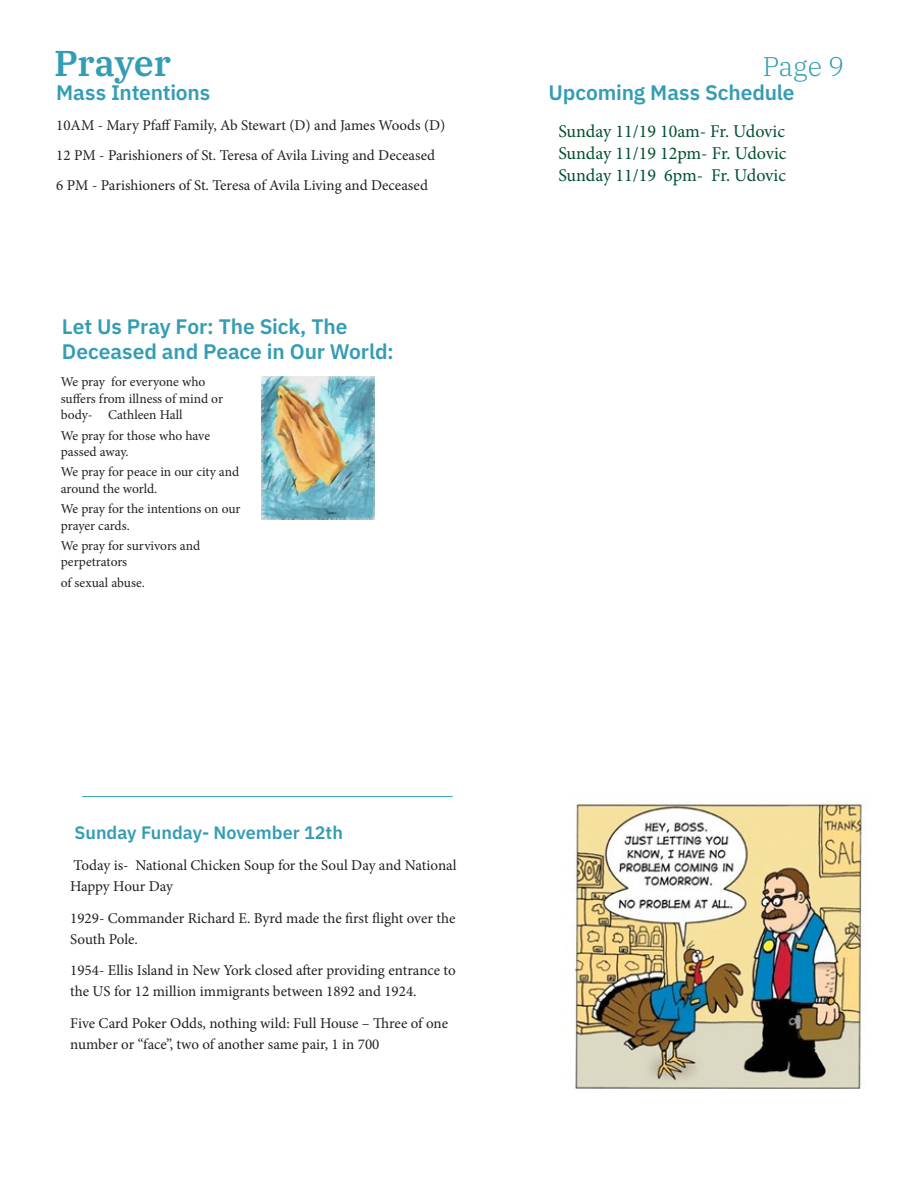
<style>
.page{position:relative;width:918px;height:1188px;background:#fff}
.page>*{position:absolute;margin:0;border:0;box-sizing:border-box;transform-origin:0 0}
.t1{font:36px "IBM Plex Serif Sm Bld";letter-spacing:-.01em;color:#349db3}
.t2{font:300 27px "IBM Plex Serif";color:#349db3}
.t3{font:21px/25.2px "IBM Plex Sans Sm Bld";letter-spacing:-.01em;color:#349db3}
.t4{font:18px/21.6px "Minion Pro";color:#00502e;text-align:justify}
.t5{font:18px "IBM Plex Sans Sm Bld";color:#349db3}
.t6{font:15px/21px "Minion Pro";color:#231f20}
.t7{font:13.5px/16.2px "Minion Pro";letter-spacing:-.005em;color:#231f20}
</style>
<div class="page">
<img style="left:261px;top:377px;width:114px;height:143px">
<hr style="left:82px;top:796px;width:371px;height:1px;background:#349db3">
<img style="left:574px;top:802px;width:293px;height:287px">
<h1 class="t1" style="left:54px;top:34px;width:119px">Prayer</h1>
<h3 class="t3" style="left:56px;top:78px;width:155px">Mass Intentions</h3>
<p class="t6" style="left:56px;top:110px;width:391px;line-height:30px">10AM - Mary Pfaff Family, Ab Stewart (D) and James Woods (D)<br>12 PM - Parishioners of St. Teresa of Avila Living and Deceased<br>6 PM - Parishioners of St. Teresa of Avila Living and Deceased</p>
<h3 class="t3" style="left:62px;top:312px;width:333px">Let Us Pray For: The Sick, The<br>Deceased and Peace in Our World:</h3>
<p class="t7" style="left:61px;top:374px;width:164px">We pray for everyone who suffers from illness of mind or body- Cathleen Hall</p>
<p class="t7" style="left:61px;top:427px;width:151px">We pray for those who have passed away.</p>
<p class="t7" style="left:61px;top:464px;width:180px">We pray for peace in our city and around the world.</p>
<p class="t7" style="left:61px;top:501px;width:181px">We pray for the intentions on our prayer cards.</p>
<p class="t7" style="left:61px;top:538px;width:141px">We pray for survivors and perpetrators</p>
<p class="t7" style="left:61px;top:575px;width:86px">of sexual abuse.</p>
<h2 class="t2" style="left:763px;top:46px;width:83px">Page 9</h2>
<h3 class="t3" style="left:549px;top:78px;width:247px">Upcoming Mass Schedule</h3>
<p class="t4" style="left:558px;top:121px;width:230px">Sunday 11/19 10am- Fr. Udovic Sunday 11/19 12pm- Fr. Udovic Sunday 11/19 6pm- Fr. Udovic</p>
<p class="t5" style="left:74px;top:818px;width:270px">Sunday Funday- November 12th</p>
<p class="t6" style="left:70px;top:855px;width:388px">Today is- National Chicken Soup for the Soul Day and National<br>Happy Hour Day</p>
<p class="t6" style="left:70px;top:908px;width:387px">1929- Commander Richard E. Byrd made the first flight over the<br>South Pole.</p>
<p class="t6" style="left:70px;top:960px;width:387px">1954- Ellis Island in New York closed after providing entrance to the US for 12 million immigrants between 1892 and 1924.</p>
<p class="t6" style="left:70px;top:1013px;width:379px">Five Card Poker Odds, nothing wild: Full House – Three of one number or “face”, two of another same pair, 1 in 700</p>
</div>
